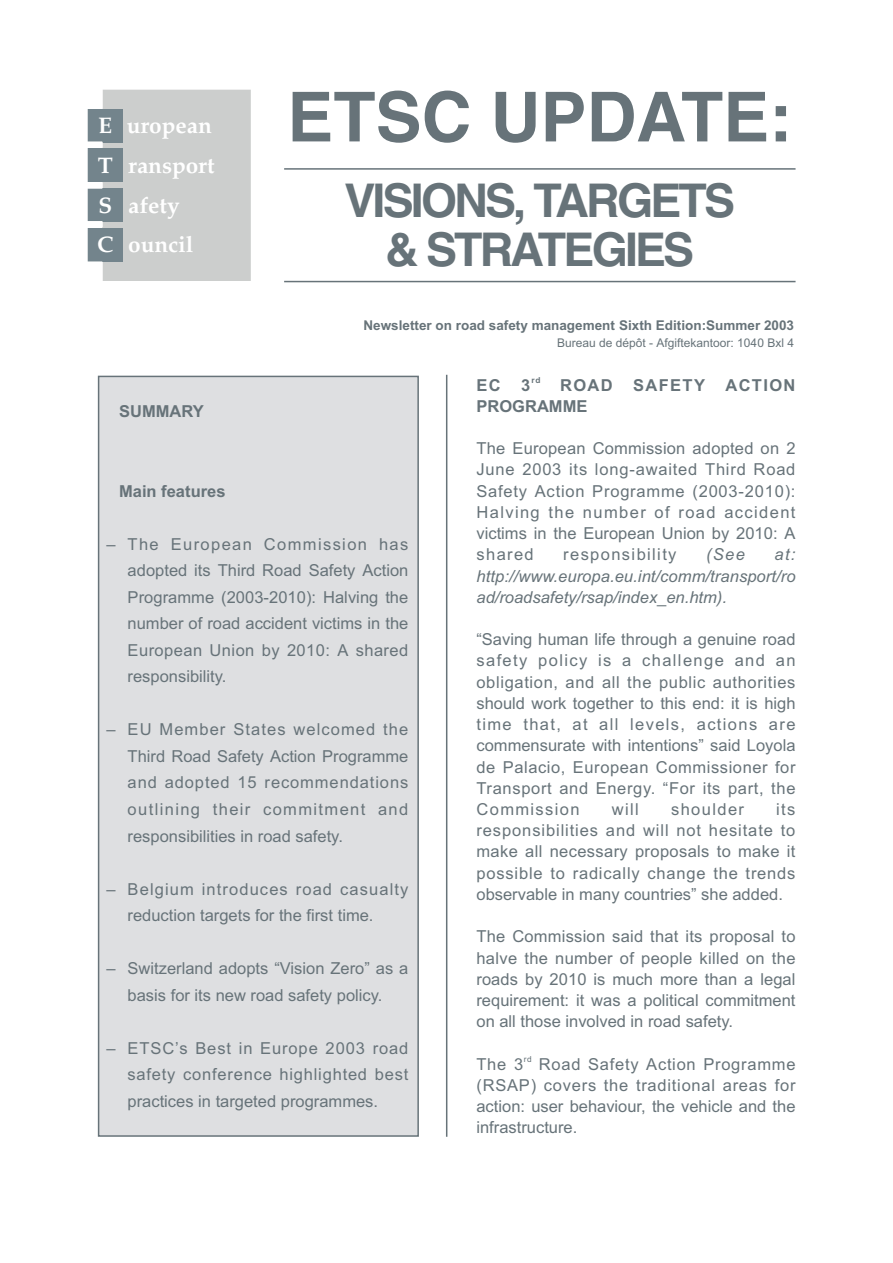
<style>
.page{position:relative;width:893px;height:1263px;background:#fff}
.page>*{position:absolute;margin:0;border:0;box-sizing:border-box;transform-origin:0 0}
.t1{font:700 69px "Helvetica";color:#677379}
.t2{font:700 46.5px/49.5px "Helvetica";letter-spacing:-.06em;color:#677379;text-align:center}
.t3{font:700 22.5px/39.6px "Palatino";color:#fff;text-align:justify}
.t4{font:16.5px/21.1px "Arial MS";color:#677379;text-align:justify}
.t5{font:16.5px/21.1px "Arial Italic MS";letter-spacing:.005em;color:#677379;text-align:justify}
.t6{font:16.5px/26.5px "Arial MS";letter-spacing:.035em;color:#677379}
.t7{font:16.5px/21.1px "Arial Bold MS";letter-spacing:.085em;color:#677379}
.t8{font:16.5px "Arial Bold MS";color:#677379}
.t9{font:16.5px "Arial MS";letter-spacing:.085em;color:#677379}
.t10{font:13.5px "Arial Bold MS";color:#677379}
.t11{font:12px "Arial MS";color:#677379}
.t12{font:8.25px "Arial Bold MS";color:#677379}
.t13{font:8.25px "Arial MS";color:#677379}
</style>
<div class="page">
<div style="left:99px;top:376px;width:319px;height:760px;background:#dedfe1"></div>
<div style="left:98px;top:376px;width:321px;height:761px;border:2px solid #677379"></div>
<hr style="left:446px;top:375px;width:1px;height:762px;background:#677379">
<hr style="left:284px;top:168px;width:511px;height:2px;background:#677379">
<hr style="left:284px;top:281px;width:511px;height:1px;background:#677379">
<div style="left:102px;top:89px;width:149px;height:192px;background:#cccecd"></div>
<div style="left:87px;top:109px;width:36px;height:33px;background:#73848c"></div>
<div style="left:87px;top:148px;width:36px;height:34px;background:#73848c"></div>
<div style="left:87px;top:188px;width:36px;height:34px;background:#73848c"></div>
<div style="left:87px;top:228px;width:36px;height:34px;background:#73848c"></div>
<h3 class="t3" style="left:97px;top:108px;width:18px">E T S C</h3>
<h3 class="t3" style="left:127px;top:108px;width:89px;text-align:left">uropean ransport afety ouncil</h3>
<h1 class="t1" style="left:287px;top:92px;width:506px">ETSC UPDATE:</h1>
<h2 class="t2" style="left:344px;top:180px;width:392px">VISIONS, TARGETS &amp; STRATEGIES</h2>
<p class="t10" style="left:363px;top:320px;width:432px">Newsletter on road safety management Sixth Edition:Summer 2003</p>
<p class="t11" style="left:557px;top:338px;width:238px">Bureau de dépôt - Afgiftekantoor: 1040 Bxl 4</p>
<p class="t8" style="left:119px;top:405px;width:86px">SUMMARY</p>
<p class="t8" style="left:119px;top:485px;width:108px">Main features</p>
<p class="t4" style="left:128px;top:532px;width:282px;line-height:26.5px;text-indent:-21px">– The European Commission has adopted its Third Road Safety Action Programme (2003-2010): Halving the number of road accident victims in the European Union by 2010: A shared responsibility.</p>
<p class="t4" style="left:128px;top:718px;width:282px;line-height:26.5px;text-indent:-21px">– EU Member States welcomed the Third Road Safety Action Programme and adopted 15 recommendations outlining their commitment and responsibilities in road safety.</p>
<p class="t6" style="left:128px;top:877px;width:282px;text-indent:-21px">– Belgium introduces road casualty reduction targets for the first time.</p>
<p class="t4" style="left:106px;top:957px;width:303px;line-height:26.5px;text-align:center">– Switzerland adopts “Vision Zero” as a basis for its new road safety policy.</p>
<p class="t4" style="left:128px;top:1036px;width:282px;line-height:26.5px;text-indent:-21px">– ETSC’s Best in Europe 2003 road safety conference highlighted best practices in targeted programmes.</p>
<p class="t8" style="left:476px;top:379px;width:55px">EC 3</p>
<p class="t12" style="left:531px;top:377px;width:10px">rd</p>
<p class="t7" style="left:476px;top:376px;width:320px;text-indent:84px">ROAD SAFETY ACTION<br>PROGRAMME</p>
<p class="t4" style="left:476px;top:440px;width:320px">The European Commission adopted on 2<br>June 2003 its long-awaited Third Road Safety Action Programme (2003-2010):<br>Halving the number of road accident victims in the European Union by 2010: A shared</p>
<p class="t9" style="left:563px;top:549px;width:115px">responsibility</p>
<p class="t5" style="left:706px;top:546px;width:40px">(See</p>
<p class="t5" style="left:476px;top:546px;width:320px;text-indent:298px">at: http://www.europa.eu.int/comm/transport/ro ad/roadsafety/rsap/index_en.htm).</p>
<p class="t4" style="left:476px;top:630px;width:320px">“Saving human life through a genuine road safety policy is a challenge and an obligation, and all the public authorities should work together to this end: it is high time that, at all levels, actions are commensurate with intentions” said Loyola de Palacio, European Commissioner for Transport and Energy. “For its part, the Commission</p>
<p class="t4" style="left:476px;top:800px;width:320px;text-indent:300px">its responsibilities and will not hesitate to make all necessary proposals to make it possible to radically change the trends observable in many countries” she added.</p>
<p class="t4" style="left:476px;top:928px;width:320px">The Commission said that its proposal to halve the number of people killed on the roads by 2010 is much more than a legal requirement: it was a political commitment on all those involved in road safety.</p>
<p class="t4" style="left:476px;top:1055px;width:48px">The 3</p>
<p class="t13" style="left:524px;top:1056px;width:9px">rd</p>
<p class="t4" style="left:612px;top:800px;width:29px">will</p>
<p class="t9" style="left:671px;top:803px;width:74px">shoulder</p>
<p class="t4" style="left:476px;top:1055px;width:320px;text-indent:62px">Road Safety Action Programme (RSAP) covers the traditional areas for action: user behaviour, the vehicle and the infrastructure.</p>
</div>
